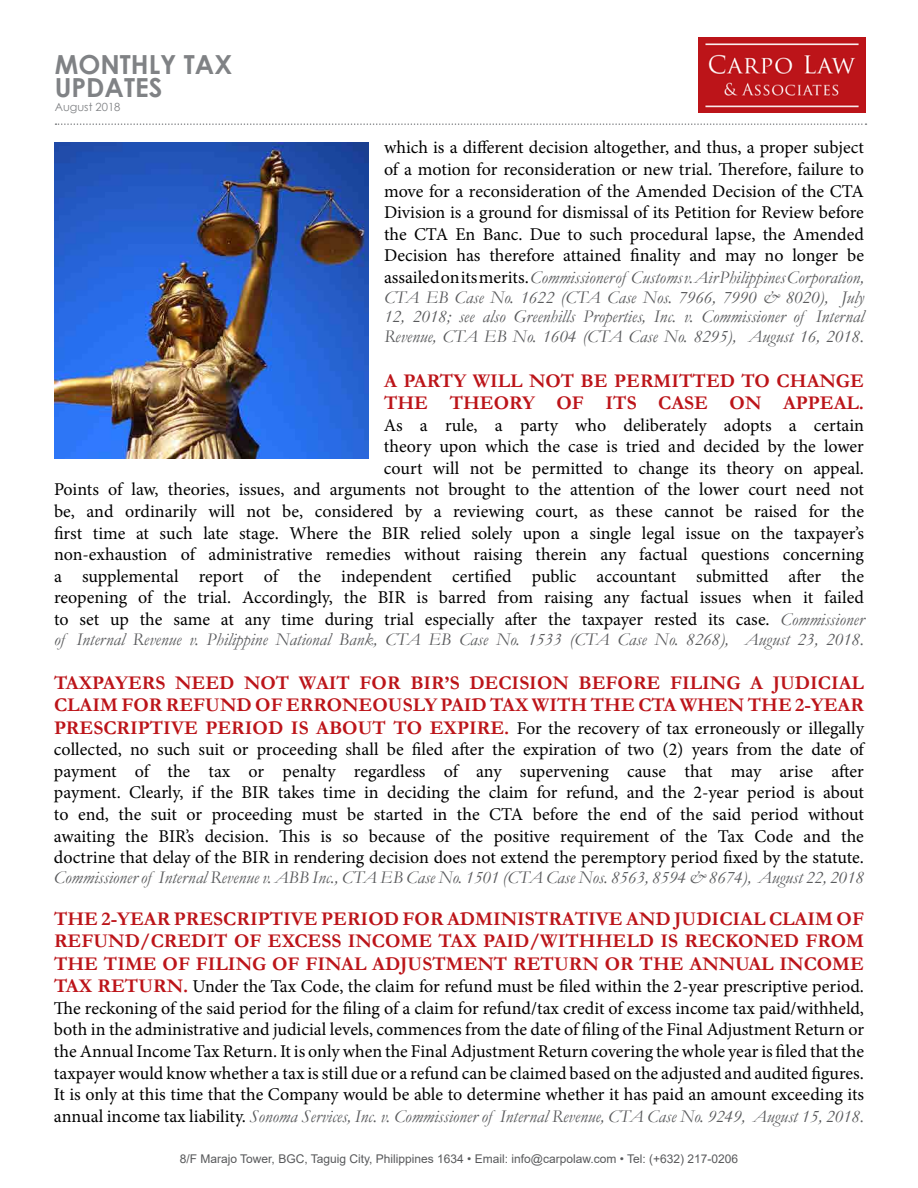
<style>
.page{position:relative;width:918px;height:1188px;background:#fff}
.page>*{position:absolute;margin:0;border:0;box-sizing:border-box;transform-origin:0 0}
.t1{font:700 26.25px/23.2px "Century Gothic";color:#808285}
.t2{font:700 19.5px/22.5px "Garamond";color:#bc1419}
.t3{font:18px/21.6px "Minion Pro";color:#000;text-align:justify}
.t4{font:italic 18px/19.5px "Garamond";color:#58595b;text-align:justify}
.t5{font:12px "Arial";color:#58595b}
.t6{font:11.25px "Century Gothic";color:#808285}
.s1{font-family:"Minion Pro";font-style:normal;color:#000}
.s2{font-family:"Garamond";font-style:italic;color:#58595b}
.s3{font-family:"Garamond";font-weight:700;font-size:19.5px;color:#bc1419}
</style>
<div class="page">
<img style="left:55px;top:142px;width:313px;height:317px">
<svg style="left:56px;top:123px;width:811px;height:2px"></svg>
<img style="left:698px;top:37px;width:168px;height:76px">
<h1 class="t1" style="left:55px;top:52px;width:179px">MONTHLY TAX<br>UPDATES</h1>
<p class="t6" style="left:55px;top:99px;width:67px">August 2018</p>
<p class="t3" style="left:384px;top:137px;width:482px">which is a different decision altogether, and thus, a proper subject of a motion for reconsideration or new trial. Therefore, failure to move for a reconsideration of the Amended Decision of the CTA Division is a ground for dismissal of its Petition for Review before the CTA En Banc. Due to such procedural lapse, the Amended Decision has therefore attained finality and may no longer be</p>
<p class="t4" style="left:384px;top:267px;width:482px"><span class="s1">assailed on its merits.</span> Commissioner of Customs v. Air Philippines Corporation, CTA EB Case No. 1622 (CTA Case Nos. 7966, 7990 &amp; 8020), July 12, 2018; see also Greenhills Properties, Inc. v. Commissioner of Internal Revenue, CTA EB No. 1604 (CTA Case No. 8295), August 16, 2018.</p>
<p class="t2" style="left:384px;top:369px;width:481px">A PARTY WILL NOT BE PERMITTED TO CHANGE<br>THE THEORY OF ITS CASE ON APPEAL.</p>
<p class="t3" style="left:54px;top:414px;width:812px;text-align:right">As a rule, a party who deliberately adopts a certain<br>theory upon which the case is tried and decided by the lower<br>court will not be permitted to change its theory on appeal.<br>Points of law, theories, issues, and arguments not brought to the attention of the lower court need not be, and ordinarily will not be, considered by a reviewing court, as these cannot be raised for the first time at such late stage. Where the BIR relied solely upon a single legal issue on the taxpayer’s non-exhaustion of administrative remedies without raising therein any factual questions concerning a supplemental report of the independent certified public accountant submitted after the reopening of the trial. Accordingly, the BIR is barred from raising any factual issues when it failed to set up the same at any time during trial especially after the taxpayer rested its case. <span class="s2">Commissioner</span></p>
<p class="t4" style="left:54px;top:629px;width:812px">of Internal Revenue v. Philippine National Bank, CTA EB Case No. 1533 (CTA Case No. 8268), August 23, 2018.</p>
<p class="t2" style="left:54px;top:671px;width:811px">TAXPAYERS NEED NOT WAIT FOR BIR’S DECISION BEFORE FILING A JUDICIAL<br>CLAIM FOR REFUND OF ERRONEOUSLY PAID TAX WITH THE CTA WHEN THE 2-YEAR</p>
<p class="t3" style="left:54px;top:717px;width:812px"><span class="s3">PRESCRIPTIVE PERIOD IS ABOUT TO EXPIRE.</span> For the recovery of tax erroneously or illegally collected, no such suit or proceeding shall be filed after the expiration of two (2) years from the date of payment of the tax or penalty regardless of any supervening cause that may arise after payment. Clearly, if the BIR takes time in deciding the claim for refund, and the 2-year period is about to end, the suit or proceeding must be started in the CTA before the end of the said period without awaiting the BIR’s decision. This is so because of the positive requirement of the Tax Code and the doctrine that delay of the BIR in rendering decision does not extend the peremptory period fixed by the statute.</p>
<p class="t4" style="left:54px;top:867px;width:811px">Commissioner of Internal Revenue v. ABB Inc., CTA EB Case No. 1501 (CTA Case Nos. 8563, 8594 &amp; 8674), August 22, 2018</p>
<p class="t2" style="left:54px;top:907px;width:812px;text-align:justify">THE 2-YEAR PRESCRIPTIVE PERIOD FOR ADMINISTRATIVE AND JUDICIAL CLAIM OF REFUND/CREDIT OF EXCESS INCOME TAX PAID/WITHHELD IS RECKONED FROM THE TIME OF FILING OF FINAL ADJUSTMENT RETURN OR THE ANNUAL INCOME</p>
<p class="t3" style="left:54px;top:976px;width:812px"><span class="s3">TAX RETURN.</span> Under the Tax Code, the claim for refund must be filed within the 2-year prescriptive period.<br>The reckoning of the said period for the filing of a claim for refund/tax credit of excess income tax paid/withheld, both in the administrative and judicial levels, commences from the date of filing of the Final Adjustment Return or the Annual Income Tax Return. It is only when the Final Adjustment Return covering the whole year is filed that the taxpayer would know whether a tax is still due or a refund can be claimed based on the adjusted and audited figures.<br>It is only at this time that the Company would be able to determine whether it has paid an amount exceeding its</p>
<p class="t4" style="left:54px;top:1106px;width:812px"><span class="s1">annual income tax liability.</span> Sonoma Services, Inc. v. Commissioner of Internal Revenue, CTA Case No. 9249, August 15, 2018.</p>
<p class="t5" style="left:180px;top:1151px;width:560px">8/F Marajo Tower, BGC, Taguig City, Philippines 1634 • Email: info@carpolaw.com • Tel: (+632) 217-0206</p>
</div>
